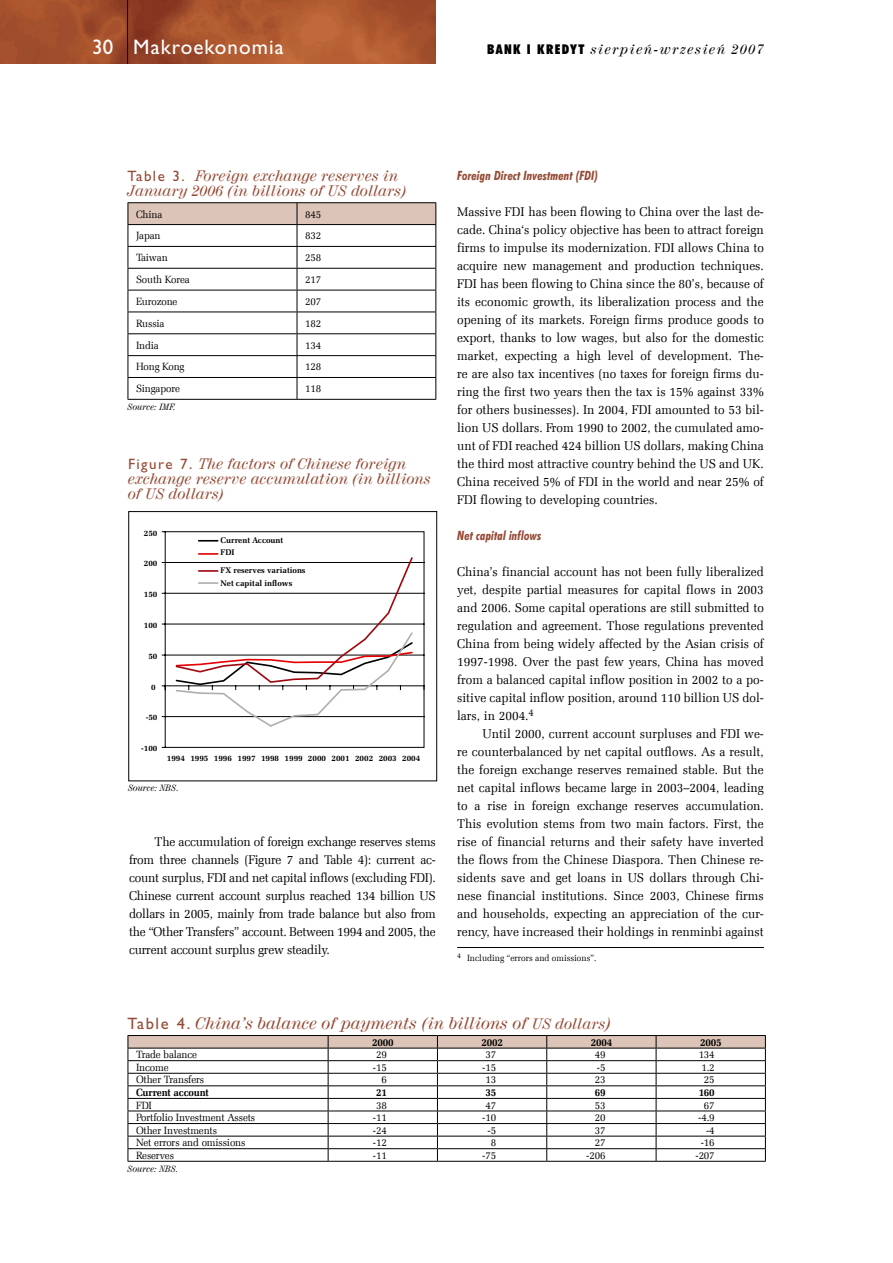
<style>
.page{position:relative;width:893px;height:1263px;background:#fff}
.page>*{position:absolute;margin:0;border:0;box-sizing:border-box;transform-origin:0 0}
.t1{font:21px "Gill Sans PL";letter-spacing:.05em;color:#fff}
.t2{font:italic 16.5px "Century 725 EU";color:#954b36}
.t3{font:italic 15px/15px "Century 725 EU";color:#954b36}
.t4{font:italic 13.5px "Century 725 EU";letter-spacing:.1em;color:#000}
.t5{font:12.75px/18px "Zapf Ellipt EU";color:#000;text-align:justify;scale:.95 1}
.t6{font:italic 12.75px "Futura Bd Cn EU";color:#954b36}
.t7{font:10.5px "Zapf Ellipt EU";letter-spacing:-.015em;color:#000;scale:.95 1}
.t8{font:700 10.5px "Zapf Ellipt EU";letter-spacing:-.015em;color:#000;scale:.95 1}
.t9{font:italic 9px "Century 725 EU";color:#000;scale:.95 1}
.t10{font:9px "Zapf Ellipt EU";color:#000;scale:.95 1}
.t11{font:700 8.25px/12.1px "Zapf Ellipt EU";color:#010201}
.s1{font-family:"Futura PL";font-weight:900;font-style:normal;font-stretch:condensed}
.s2{font-family:"Gill Sans PL";font-style:normal}
.s3{font-size:15px}
</style>
<div class="page">
<img style="left:0;top:0;width:436px;height:64px">
<hr style="left:127px;top:0;width:1px;height:64px;background:#000">
<hr style="left:457px;top:947px;width:307px;height:1px;background:#000">
<hr style="left:128px;top:1161px;width:200px;height:1px;background:#000">
<hr style="left:328px;top:1161px;width:109px;height:1px;background:#000">
<hr style="left:437px;top:1161px;width:110px;height:1px;background:#000">
<hr style="left:547px;top:1161px;width:109px;height:1px;background:#000">
<hr style="left:656px;top:1161px;width:110px;height:1px;background:#000">
<svg style="left:128px;top:1035px;width:638px;height:126px"></svg>
<hr style="left:128px;top:202px;width:169px;height:1px;background:#000">
<hr style="left:297px;top:202px;width:139px;height:1px;background:#000">
<hr style="left:128px;top:399px;width:169px;height:1px;background:#000">
<hr style="left:297px;top:399px;width:139px;height:1px;background:#000">
<svg style="left:128px;top:203px;width:308px;height:196px"></svg>
<svg style="left:162px;top:531px;width:262px;height:217px"></svg>
<svg style="left:199px;top:540px;width:19px;height:2px"></svg>
<svg style="left:175px;top:553px;width:239px;height:175px"></svg>
<div style="left:129px;top:511px;width:308px;height:270px;border:1px solid #000"></div>
<h1 class="t1" style="left:92px;top:35px;width:193px">30 Makroekonomia</h1>
<p class="t4" style="left:487px;top:41px;width:278px"><span class="s1">BANK I KREDYT</span> sierpień-wrzesień 2007</p>
<p class="t3" style="left:128px;top:168px;width:281px"><span class="s2">Table 3.</span> Foreign exchange reserves in<br>January 2006 (in billions of US dollars)</p>
<p class="t7" style="left:136px;top:208px;width:29px">China</p>
<p class="t7" style="left:305px;top:208px;width:18px">845</p>
<p class="t7" style="left:136px;top:229px;width:27px">Japan</p>
<p class="t7" style="left:305px;top:229px;width:18px">832</p>
<p class="t7" style="left:136px;top:251px;width:35px">Taiwan</p>
<p class="t7" style="left:305px;top:251px;width:18px">258</p>
<p class="t7" style="left:136px;top:273px;width:58px">South Korea</p>
<p class="t7" style="left:305px;top:273px;width:18px">217</p>
<p class="t7" style="left:136px;top:295px;width:45px">Eurozone</p>
<p class="t7" style="left:305px;top:295px;width:18px">207</p>
<p class="t7" style="left:136px;top:317px;width:32px">Russia</p>
<p class="t7" style="left:305px;top:317px;width:18px">182</p>
<p class="t7" style="left:136px;top:339px;width:25px">India</p>
<p class="t7" style="left:305px;top:339px;width:18px">134</p>
<p class="t7" style="left:136px;top:360px;width:53px">Hong Kong</p>
<p class="t7" style="left:305px;top:360px;width:18px">128</p>
<p class="t7" style="left:136px;top:382px;width:48px">Singapore</p>
<p class="t7" style="left:305px;top:382px;width:18px">118</p>
<p class="t9" style="left:128px;top:401px;width:52px">Source: IMF.</p>
<p class="t3" style="left:128px;top:456px;width:304px"><span class="s2">Figure 7.</span> The factors of Chinese foreign exchange reserve accumulation (in billions of US dollars)</p>
<p class="t11" style="left:220px;top:535px;width:64px">Current Account<br>FDI</p>
<p class="t11" style="left:220px;top:564px;width:87px;line-height:13.2px">FX reserves variations<br>Net capital inflows</p>
<p class="t11" style="left:144px;top:527px;width:15px">250</p>
<p class="t11" style="left:144px;top:558px;width:15px">200</p>
<p class="t11" style="left:144px;top:588px;width:15px">150</p>
<p class="t11" style="left:144px;top:619px;width:15px">100</p>
<p class="t11" style="left:148px;top:650px;width:11px">50</p>
<p class="t11" style="left:151px;top:681px;width:6px">0</p>
<p class="t11" style="left:146px;top:712px;width:13px">-50</p>
<p class="t11" style="left:141px;top:742px;width:18px">-100</p>
<p class="t11" style="left:167px;top:752px;width:255px">1994 1995 1996 1997 1998 1999 2000 2001 2002 2003 2004</p>
<p class="t9" style="left:128px;top:782px;width:55px">Source: NBS.</p>
<p class="t5" style="left:129px;top:833px;width:324px;text-indent:26px">The accumulation of foreign exchange reserves stems from three channels (Figure 7 and Table 4): current ac&shy;count surplus, FDI and net capital inflows (excluding FDI).<br>Chinese current account surplus reached 134 billion US dollars in 2005, mainly from trade balance but also from the “Other Transfers” account. Between 1994 and 2005, the current account surplus grew steadily.</p>
<p class="t6" style="left:457px;top:168px;width:143px">Foreign Direct Investment (FDI)</p>
<p class="t5" style="left:457px;top:203px;width:324px">Massive FDI has been flowing to China over the last de&shy;cade. China‘s policy objective has been to attract foreign firms to impulse its modernization. FDI allows China to acquire new management and production techniques.<br>FDI has been flowing to China since the 80’s, because of its economic growth, its liberalization process and the opening of its markets. Foreign firms produce goods to export, thanks to low wages, but also for the domestic market, expecting a high level of development. The&shy;re are also tax incentives (no taxes for foreign firms du&shy;ring the first two years then the tax is 15% against 33% for others businesses). In 2004, FDI amounted to 53 bil&shy;lion US dollars. From 1990 to 2002, the cumulated amo&shy;unt of FDI reached 424 billion US dollars, making China the third most attractive country behind the US and UK.<br>China received 5% of FDI in the world and near 25% of FDI flowing to developing countries.</p>
<p class="t6" style="left:457px;top:528px;width:86px">Net capital inflows</p>
<p class="t5" style="left:457px;top:563px;width:324px">China’s financial account has not been fully liberalized yet, despite partial measures for capital flows in 2003 and 2006. Some capital operations are still submitted to regulation and agreement. Those regulations prevented China from being widely affected by the Asian crisis of 1997-1998. Over the past few years, China has moved from a balanced capital inflow position in 2002 to a po&shy;sitive capital inflow position, around 110 billion US dol&shy;lars, in 2004.</p>
<p class="t5" style="left:457px;top:725px;width:324px;text-indent:26px">Until 2000, current account surpluses and FDI we&shy;re counterbalanced by net capital outflows. As a result, the foreign exchange reserves remained stable. But the net capital inflows became large in 2003–2004, leading to a rise in foreign exchange reserves accumulation.<br>This evolution stems from two main factors. First, the rise of financial returns and their safety have inverted the flows from the Chinese Diaspora. Then Chinese re&shy;sidents save and get loans in US dollars through Chi&shy;nese financial institutions. Since 2003, Chinese firms and households, expecting an appreciation of the cur&shy;rency, have increased their holdings in renminbi against</p>
<p class="t10" style="left:467px;top:952px;width:138px">Including “errors and omissions”.</p>
<p class="t2" style="left:128px;top:1013px;width:485px"><span class="s2">Table 4.</span> China’s balance of payments (in billions of <span class="s3">US dollars</span>)</p>
<p class="t8" style="left:372px;top:1035px;width:24px">2000</p>
<p class="t8" style="left:481px;top:1035px;width:24px">2002</p>
<p class="t8" style="left:591px;top:1035px;width:24px">2004</p>
<p class="t8" style="left:700px;top:1035px;width:24px">2005</p>
<p class="t7" style="left:136px;top:1048px;width:66px">Trade balance</p>
<p class="t7" style="left:376px;top:1048px;width:13px">29</p>
<p class="t7" style="left:485px;top:1048px;width:13px">37</p>
<p class="t7" style="left:595px;top:1048px;width:13px">49</p>
<p class="t7" style="left:699px;top:1048px;width:18px">134</p>
<p class="t7" style="left:136px;top:1061px;width:36px">Income</p>
<p class="t7" style="left:373px;top:1061px;width:16px">-15</p>
<p class="t7" style="left:482px;top:1061px;width:16px">-15</p>
<p class="t7" style="left:597px;top:1061px;width:11px">-5</p>
<p class="t7" style="left:701px;top:1061px;width:16px">1.2</p>
<p class="t7" style="left:136px;top:1073px;width:73px">Other Transfers</p>
<p class="t7" style="left:381px;top:1073px;width:7px">6</p>
<p class="t7" style="left:485px;top:1073px;width:13px">13</p>
<p class="t7" style="left:595px;top:1073px;width:13px">23</p>
<p class="t7" style="left:704px;top:1073px;width:13px">25</p>
<p class="t8" style="left:136px;top:1086px;width:78px">Current account</p>
<p class="t8" style="left:376px;top:1086px;width:13px">21</p>
<p class="t8" style="left:485px;top:1086px;width:13px">35</p>
<p class="t8" style="left:595px;top:1086px;width:13px">69</p>
<p class="t8" style="left:699px;top:1086px;width:18px">160</p>
<p class="t7" style="left:136px;top:1099px;width:18px">FDI</p>
<p class="t7" style="left:376px;top:1099px;width:13px">38</p>
<p class="t7" style="left:485px;top:1099px;width:13px">47</p>
<p class="t7" style="left:595px;top:1099px;width:13px">53</p>
<p class="t7" style="left:704px;top:1099px;width:13px">67</p>
<p class="t7" style="left:136px;top:1111px;width:127px">Portfolio Investment Assets</p>
<p class="t7" style="left:373px;top:1111px;width:16px">-11</p>
<p class="t7" style="left:482px;top:1111px;width:16px">-10</p>
<p class="t7" style="left:595px;top:1111px;width:13px">20</p>
<p class="t7" style="left:698px;top:1111px;width:19px">-4.9</p>
<p class="t7" style="left:136px;top:1124px;width:87px">Other Investments</p>
<p class="t7" style="left:373px;top:1124px;width:16px">-24</p>
<p class="t7" style="left:488px;top:1124px;width:11px">-5</p>
<p class="t7" style="left:595px;top:1124px;width:13px">37</p>
<p class="t7" style="left:706px;top:1124px;width:11px">-4</p>
<p class="t7" style="left:136px;top:1136px;width:117px">Net errors and omissions</p>
<p class="t7" style="left:373px;top:1136px;width:16px">-12</p>
<p class="t7" style="left:491px;top:1136px;width:7px">8</p>
<p class="t7" style="left:595px;top:1136px;width:13px">27</p>
<p class="t7" style="left:701px;top:1136px;width:16px">-16</p>
<p class="t7" style="left:136px;top:1149px;width:41px">Reserves</p>
<p class="t7" style="left:373px;top:1149px;width:16px">-11</p>
<p class="t7" style="left:482px;top:1149px;width:16px">-75</p>
<p class="t7" style="left:586px;top:1149px;width:22px">-206</p>
<p class="t7" style="left:695px;top:1149px;width:22px">-207</p>
<p class="t9" style="left:128px;top:1163px;width:55px">Source: NBS.</p>
</div>
